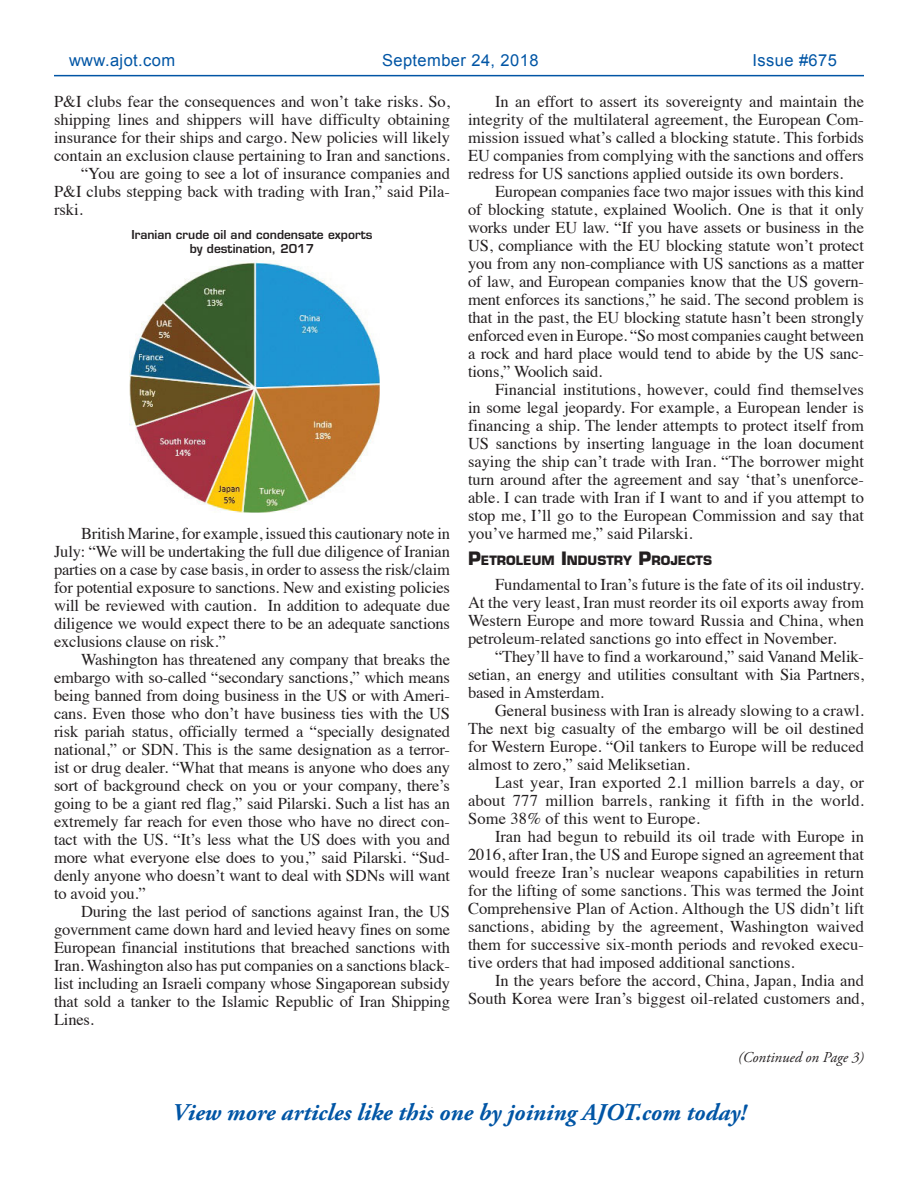
<style>
.page{position:relative;width:918px;height:1188px;background:#fff}
.page>*{position:absolute;margin:0;border:0;box-sizing:border-box;transform-origin:0 0}
.t1{font:italic 700 24px "Adobe Garamond Pro";color:#0155a5}
.Body_text_11{font:16.5px/18px "Times";color:#231f20;text-align:justify}
.t2{font:16.5px "Arial";letter-spacing:.025em;color:#0155a5}
.t3{font:italic 15px "Adobe Garamond Pro";color:#231f20}
.Section_line{font:700 12.6px "Eurostile";color:#231f20}
.t4{font:600 12px "Eurostile";color:#231f20}
.s1{font-size:18px}
</style>
<div class="page">
<hr style="left:54px;top:75px;width:810px;height:1px;background:#0155a5">
<img style="left:130px;top:261px;width:249px;height:252px">
<p class="t2" style="left:69px;top:49px;width:108px">www.ajot.com</p>
<p class="t2" style="left:382px;top:49px;width:158px">September 24, 2018</p>
<p class="t2" style="left:753px;top:49px;width:86px">Issue #675</p>
<p class="Body_text_11" style="left:54px;top:91px;width:398px">P&amp;I clubs fear the consequences and won’t take risks. So, shipping lines and shippers will have difficulty obtaining insurance for their ships and cargo. New policies will likely contain an exclusion clause pertaining to Iran and sanctions.</p>
<p class="Body_text_11" style="left:54px;top:163px;width:398px;text-indent:27px">“You are going to see a lot of insurance companies and P&amp;I clubs stepping back with trading with Iran,” said Pila&shy;rski.</p>
<p class="t4" style="left:131px;top:227px;width:243px">Iranian crude oil and condensate exports</p>
<p class="t4" style="left:190px;top:242px;width:126px">by destination, 2017</p>
<p class="Body_text_11" style="left:54px;top:523px;width:398px;text-indent:27px">British Marine, for example, issued this cautionary note in July: “We will be undertaking the full due diligence of Iranian parties on a case by case basis, in order to assess the risk/claim for potential exposure to sanctions. New and existing policies will be reviewed with caution. In addition to adequate due diligence we would expect there to be an adequate sanctions exclusions clause on risk.”</p>
<p class="Body_text_11" style="left:54px;top:649px;width:398px;text-indent:27px">Washington has threatened any company that breaks the embargo with so-called “secondary sanctions,” which means being banned from doing business in the US or with Ameri&shy;cans. Even those who don’t have business ties with the US risk pariah status, officially termed a “specially designated national,” or SDN. This is the same designation as a terror&shy;ist or drug dealer. “What that means is anyone who does any sort of background check on you or your company, there’s going to be a giant red flag,” said Pilarski. Such a list has an extremely far reach for even those who have no direct con&shy;tact with the US. “It’s less what the US does with you and more what everyone else does to you,” said Pilarski. “Sud&shy;denly anyone who doesn’t want to deal with SDNs will want to avoid you.”</p>
<p class="Body_text_11" style="left:54px;top:901px;width:398px;text-indent:27px">During the last period of sanctions against Iran, the US government came down hard and levied heavy fines on some European financial institutions that breached sanctions with Iran. Washington also has put companies on a sanctions black&shy;list including an Israeli company whose Singaporean subsidy that sold a tanker to the Islamic Republic of Iran Shipping Lines.</p>
<p class="Body_text_11" style="left:468px;top:91px;width:398px;text-indent:27px">In an effort to assert its sovereignty and maintain the integrity of the multilateral agreement, the European Com&shy;mission issued what’s called a blocking statute. This forbids EU companies from complying with the sanctions and offers redress for US sanctions applied outside its own borders.</p>
<p class="Body_text_11" style="left:468px;top:181px;width:398px;text-indent:27px">European companies face two major issues with this kind of blocking statute, explained Woolich. One is that it only works under EU law. “If you have assets or business in the US, compliance with the EU blocking statute won’t protect you from any non-compliance with US sanctions as a matter of law, and European companies know that the US govern&shy;ment enforces its sanctions,” he said. The second problem is that in the past, the EU blocking statute hasn’t been strongly enforced even in Europe. “So most companies caught between a rock and hard place would tend to abide by the US sanc&shy;tions,” Woolich said.</p>
<p class="Body_text_11" style="left:468px;top:379px;width:398px;text-indent:27px">Financial institutions, however, could find themselves in some legal jeopardy. For example, a European lender is financing a ship. The lender attempts to protect itself from US sanctions by inserting language in the loan document saying the ship can’t trade with Iran. “The borrower might turn around after the agreement and say ‘that’s unenforce&shy;able. I can trade with Iran if I want to and if you attempt to stop me, I’ll go to the European Commission and say that you’ve harmed me,” said Pilarski.</p>
<p class="Section_line" style="left:468px;top:553px;width:246px"><span class="s1">P</span>ETROLEUM <span class="s1">I</span> NDUSTRY <span class="s1">P</span>ROJECTS</p>
<p class="Body_text_11" style="left:468px;top:574px;width:398px;text-indent:27px">Fundamental to Iran’s future is the fate of its oil industry.<br>At the very least, Iran must reorder its oil exports away from Western Europe and more toward Russia and China, when petroleum-related sanctions go into effect in November.</p>
<p class="Body_text_11" style="left:468px;top:646px;width:398px;text-indent:27px">“They’ll have to find a workaround,” said Vanand Melik&shy;setian, an energy and utilities consultant with Sia Partners, based in Amsterdam.</p>
<p class="Body_text_11" style="left:468px;top:700px;width:398px;text-indent:27px">General business with Iran is already slowing to a crawl.<br>The next big casualty of the embargo will be oil destined for Western Europe. “Oil tankers to Europe will be reduced almost to zero,” said Meliksetian.</p>
<p class="Body_text_11" style="left:468px;top:772px;width:398px;text-indent:27px">Last year, Iran exported 2.1 million barrels a day, or about 777 million barrels, ranking it fifth in the world.<br>Some 38% of this went to Europe.</p>
<p class="Body_text_11" style="left:468px;top:826px;width:398px;text-indent:27px">Iran had begun to rebuild its oil trade with Europe in 2016, after Iran, the US and Europe signed an agreement that would freeze Iran’s nuclear weapons capabilities in return for the lifting of some sanctions. This was termed the Joint Comprehensive Plan of Action. Although the US didn’t lift sanctions, abiding by the agreement, Washington waived them for successive six-month periods and revoked execu&shy;tive orders that had imposed additional sanctions.</p>
<p class="Body_text_11" style="left:468px;top:970px;width:398px;text-align:right">In the years before the accord, China, Japan, India and<br>South Korea were Iran’s biggest oil-related customers and,</p>
<p class="t3" style="left:738px;top:1049px;width:127px">(Continued on Page 3)</p>
<p class="t1" style="left:172px;top:1099px;width:576px">View more articles like this one by joining AJOT.com today!</p>
</div>
